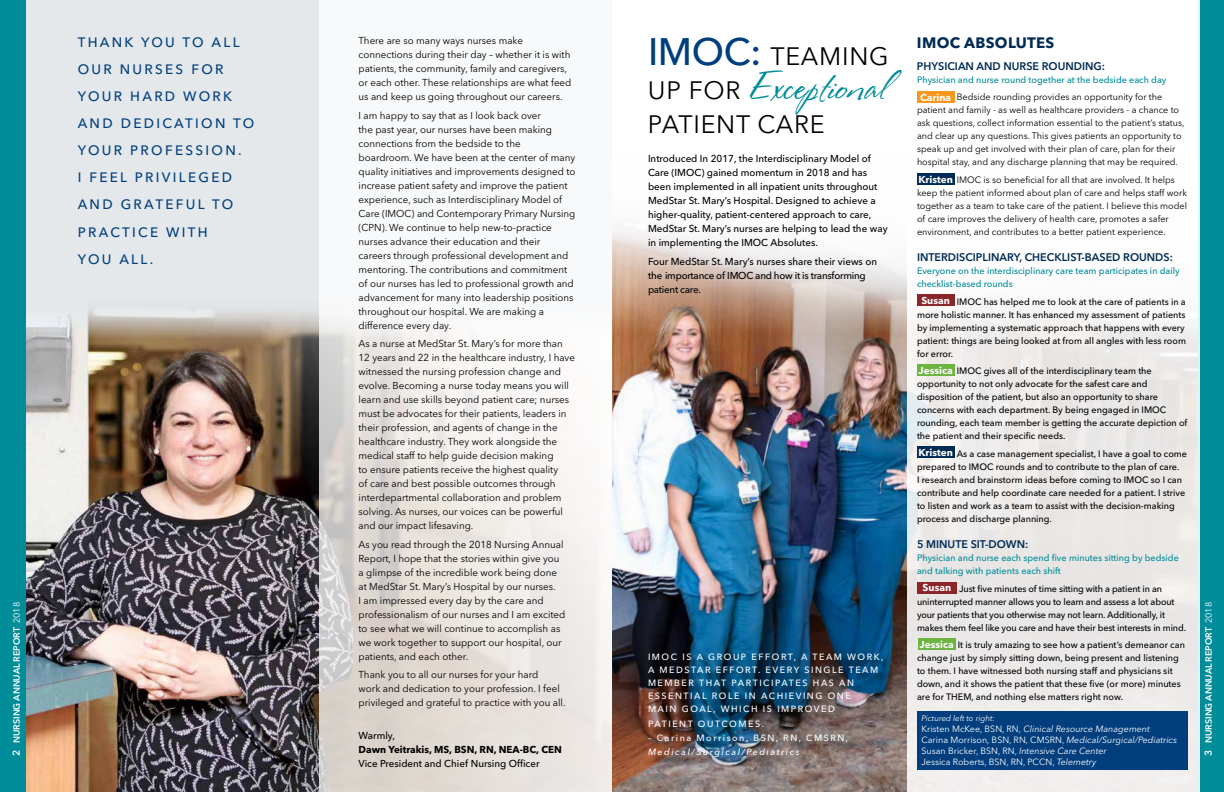
<style>
.page{position:relative;width:1224px;height:792px;background:#fff}
.page>*{position:absolute;margin:0;border:0;box-sizing:border-box;transform-origin:0 0}
.t1{font:38px "Stephanie Marie JF";letter-spacing:.03em;color:#008c99}
.t2{font:25px "Avenir Next LT Pro";letter-spacing:.03em;color:#000}
.t3{font:700 15px "Avenir Next LT Pro";letter-spacing:.02em;color:#002b54}
.t4{font:500 13.6px/27.1px "Avenir Next LT Pro";letter-spacing:.17em;color:#003e7e}
.t5{font:600 11px "Avenir Next LT Pro";color:#002b54}
.t6{font:10px/14px "Avenir Next LT Pro";color:#000}
.t7{font:500 10px/14px "Avenir Next LT Pro";color:#000}
.t8{font:500 10px/14px "Avenir Next LT Pro";letter-spacing:-.025em;color:#000}
.t9{font:700 10px "Avenir Next LT Pro";color:#000}
.t10{font:700 10px "Avenir Next LT Pro";color:#fff}
.t11{font:500 9.2px/13px "Avenir Next LT Pro";color:#000}
.t12{font:9.2px/13px "Avenir Next LT Pro";color:#000}
.t13{font:500 9.2px/13px "Avenir Next LT Pro";color:#008c99}
.t14{font:500 9px/13px "Avenir Next LT Pro";letter-spacing:.17em;color:#fff}
.t15{font:9px/11px "Avenir Next LT Pro";color:#fff}
.t16{font:600 9px "Avenir Next LT Pro";letter-spacing:-.01em;color:#fff}
.t17{font:italic 500 9px "Avenir Next LT Pro";letter-spacing:.17em;color:#fff}
.t18{font:italic 8px "Avenir Next LT Pro";color:#fff}
.s1{font-size:10px}
.s2{font-weight:400}
.s3{font-weight:500;font-size:38px;color:#003e7e}
.s4{font-family:"Avenir Next LT Pro";font-size:25px;color:#000}
.s5{font-weight:700;font-size:10px;color:#fff}
.s6{font-style:italic}
</style>
<div class="page">
<img style="left:612px;top:222px;width:295px;height:570px">
<div style="left:1199px;top:0;width:25px;height:792px;background:#008c99"></div>
<div style="left:0;top:0;width:612px;height:792px;background:#e4e8eb"></div>
<img style="left:25px;top:110px;width:295px;height:682px">
<div style="left:0;top:0;width:25px;height:792px;background:#008c99"></div>
<svg style="left:320px;top:0;width:292px;height:792px;fill:#f8f6f4"></svg>
<div style="left:907px;top:0;width:293px;height:792px;background:linear-gradient(to bottom,#fff,#e7e4e3)"></div>
<div style="left:650px;top:655px;width:245px;height:114px;background:#000;opacity:.75"></div>
<div style="left:917px;top:91px;width:37px;height:12px;background:#f8971d"></div>
<div style="left:917px;top:173px;width:37px;height:12px;background:#002b54"></div>
<div style="left:917px;top:294px;width:37px;height:12px;background:#8a2529"></div>
<div style="left:917px;top:364px;width:37px;height:12px;background:#6cb33f"></div>
<div style="left:917px;top:446px;width:37px;height:12px;background:#002b54"></div>
<div style="left:917px;top:582px;width:40px;height:11px;background:#8a2529"></div>
<div style="left:917px;top:711px;width:271px;height:58px;background:#003e7e"></div>
<div style="left:918px;top:638px;width:37px;height:12px;background:#6cb33f"></div>
<p class="t16" style="left:11px;top:756px;width:155px;rotate:-90deg"><span class="s1">2</span> NURSING ANNUAL REPORT <span class="s2">2018</span></p>
<p class="t6" style="left:359px;top:34px;width:214px">There are so many ways nurses make connections during their day – whether it is with patients, the community, family and caregivers, or each other. These relationships are what feed us and keep us going throughout our careers.</p>
<p class="t6" style="left:359px;top:108px;width:218px">I am happy to say that as I look back over<br>the past year, our nurses have been making connections from the bedside to the boardroom. We have been at the center of many quality initiatives and improvements designed to increase patient safety and improve the patient experience, such as Interdisciplinary Model of Care (IMOC) and Contemporary Primary Nursing (CPN). We continue to help new-to-practice nurses advance their education and their careers through professional development and mentoring. The contributions and commitment of our nurses has led to professional growth and advancement for many into leadership positions throughout our hospital. We are making a difference every day.</p>
<p class="t6" style="left:359px;top:337px;width:218px">As a nurse at MedStar St. Mary’s for more than 12 years and 22 in the healthcare industry, I have witnessed the nursing profession change and evolve. Becoming a nurse today means you will learn and use skills beyond patient care; nurses must be advocates for their patients, leaders in their profession, and agents of change in the healthcare industry. They work alongside the medical staff to help guide decision making<br>to ensure patients receive the highest quality<br>of care and best possible outcomes through interdepartmental collaboration and problem solving. As nurses, our voices can be powerful and our impact lifesaving.</p>
<p class="t6" style="left:359px;top:537px;width:208px">As you read through the 2018 Nursing Annual Report, I hope that the stories within give you a glimpse of the incredible work being done at MedStar St. Mary’s Hospital by our nurses.<br>I am impressed every day by the care and professionalism of our nurses and I am excited to see what we will continue to accomplish as we work together to support our hospital, our patients, and each other.</p>
<p class="t6" style="left:359px;top:668px;width:209px">Thank you to all our nurses for your hard<br>work and dedication to your profession. I feel privileged and grateful to practice with you all.</p>
<p class="t7" style="left:359px;top:728px;width:38px">Warmly,</p>
<p class="t9" style="left:359px;top:743px;width:205px">Dawn Yeitrakis, MS, BSN, RN, NEA-BC, CEN</p>
<p class="t7" style="left:359px;top:756px;width:183px">Vice President and Chief Nursing Officer</p>
<h3 class="t4" style="left:78px;top:28px;width:178px">THANK YOU TO ALL<br>OUR NURSES FOR<br>YOUR HARD WORK<br>AND DEDICATION TO<br>YOUR PROFESSION.<br>I FEEL PRIVILEGED<br>AND GRATEFUL TO<br>PRACTICE WITH<br>YOU ALL.</h3>
<h3 class="t3" style="left:917px;top:33px;width:139px">IMOC ABSOLUTES</h3>
<h2 class="t2" style="left:648px;top:41px;width:242px"><span class="s3">IMOC:</span> TEAMING</h2>
<h1 class="t1" style="left:648px;top:63px;width:240px"><span class="s4">UP FOR</span> Exceptional</h1>
<h2 class="t2" style="left:648px;top:109px;width:178px">PATIENT CARE</h2>
<p class="t5" style="left:917px;top:59px;width:190px">PHYSICIAN AND NURSE ROUNDING:</p>
<p class="t13" style="left:917px;top:73px;width:251px">Physician and nurse round together at the bedside each day</p>
<p class="t12" style="left:917px;top:91px;width:269px;text-indent:40px">Bedside rounding provides an opportunity for the patient and family - as well as healthcare providers - a chance to ask questions, collect information essential to the patient’s status, and clear up any questions. This gives patients an opportunity to speak up and get involved with their plan of care, plan for their hospital stay, and any discharge planning that may be required.</p>
<p class="t12" style="left:917px;top:173px;width:272px"><span class="s5">Kristen</span> IMOC is so beneficial for all that are involved. It helps keep the patient informed about plan of care and helps staff work together as a team to take care of the patient. I believe this model of care improves the delivery of health care, promotes a safer environment, and contributes to a better patient experience.</p>
<p class="t5" style="left:917px;top:251px;width:257px">INTERDISCIPLINARY, CHECKLIST-BASED ROUNDS:</p>
<p class="t13" style="left:917px;top:265px;width:264px">Everyone on the interdisciplinary care team participates in daily checklist-based rounds</p>
<p class="t11" style="left:917px;top:295px;width:271px;text-indent:40px">IMOC has helped me to look at the care of patients in a more holistic manner. It has enhanced my assessment of patients by implementing a systematic approach that happens with every patient: things are being looked at from all angles with less room for error.</p>
<p class="t11" style="left:917px;top:365px;width:272px"><span class="s5">Jessica</span> IMOC gives all of the interdisciplinary team the opportunity to not only advocate for the safest care and disposition of the patient, but also an opportunity to share concerns with each department. By being engaged in IMOC rounding, each team member is getting the accurate depiction of the patient and their specific needs.</p>
<p class="t11" style="left:917px;top:447px;width:272px"><span class="s5">Kristen</span> As a case management specialist, I have a goal to come prepared to IMOC rounds and to contribute to the plan of care.<br>I research and brainstorm ideas before coming to IMOC so I can contribute and help coordinate care needed for a patient. I strive to listen and work as a team to assist with the decision-making process and discharge planning.</p>
<p class="t5" style="left:917px;top:538px;width:113px">5 MINUTE SIT-DOWN:</p>
<p class="t13" style="left:917px;top:552px;width:263px">Physician and nurse each spend five minutes sitting by bedside and talking with patients each shift</p>
<p class="t11" style="left:917px;top:582px;width:271px;text-indent:42px">Just five minutes of time sitting with a patient in an uninterrupted manner allows you to learn and assess a lot about your patients that you otherwise may not learn. Additionally, it makes them feel like you care and have their best interests in mind.</p>
<p class="t11" style="left:917px;top:639px;width:269px"><span class="s5">Jessica</span> It is truly amazing to see how a patient’s demeanor can change just by simply sitting down, being present and listening to them. I have witnessed both nursing staff and physicians sit down, and it shows the patient that these five (or more) minutes are for THEM, and nothing else matters right now.</p>
<p class="t10" style="left:920px;top:91px;width:33px">Carina</p>
<p class="t7" style="left:648px;top:152px;width:241px">Introduced In 2017, the Interdisciplinary Model of Care (IMOC) gained momentum in 2018 and has been implemented in all inpatient units throughout MedStar St. Mary’s Hospital. Designed to achieve a higher-quality, patient-centered approach to care, MedStar St. Mary’s nurses are helping to lead the way in implementing the IMOC Absolutes.</p>
<p class="t8" style="left:648px;top:254px;width:231px">Four MedStar St. Mary’s nurses share their views on the importance of IMOC and how it is transforming patient care.</p>
<p class="t10" style="left:921px;top:294px;width:30px">Susan</p>
<p class="t10" style="left:923px;top:582px;width:30px">Susan</p>
<p class="t14" style="left:648px;top:650px;width:237px">IMOC IS A GROUP EFFORT, A TEAM WORK,<br>A MEDSTAR EFFORT. EVERY SINGLE TEAM<br>MEMBER THAT PARTICIPATES HAS AN<br>ESSENTIAL ROLE IN ACHIEVING ONE<br>MAIN GOAL, WHICH IS IMPROVED</p>
<p class="t14" style="left:648px;top:717px;width:118px">PATIENT OUTCOMES.</p>
<p class="t14" style="left:648px;top:731px;width:202px">– Carina Morrison, BSN, RN, CMSRN,</p>
<p class="t17" style="left:648px;top:746px;width:153px">Medical/Surgical/Pediatrics</p>
<p class="t18" style="left:922px;top:714px;width:75px">Pictured left to right:</p>
<p class="t15" style="left:922px;top:723px;width:257px">Kristen McKee, BSN, RN, <span class="s6">Clinical Resource Management </span>Carina Morrison, BSN, RN, CMSRN, <span class="s6">Medical/Surgical/Pediatrics </span>Susan Bricker, BSN, RN, <span class="s6">Intensive Care Center<br></span>Jessica Roberts, BSN, RN, PCCN, <span class="s6">Telemetry</span></p>
<p class="t16" style="left:1203px;top:756px;width:155px;rotate:-90deg"><span class="s1">3</span> NURSING ANNUAL REPORT <span class="s2">2018</span></p>
</div>
